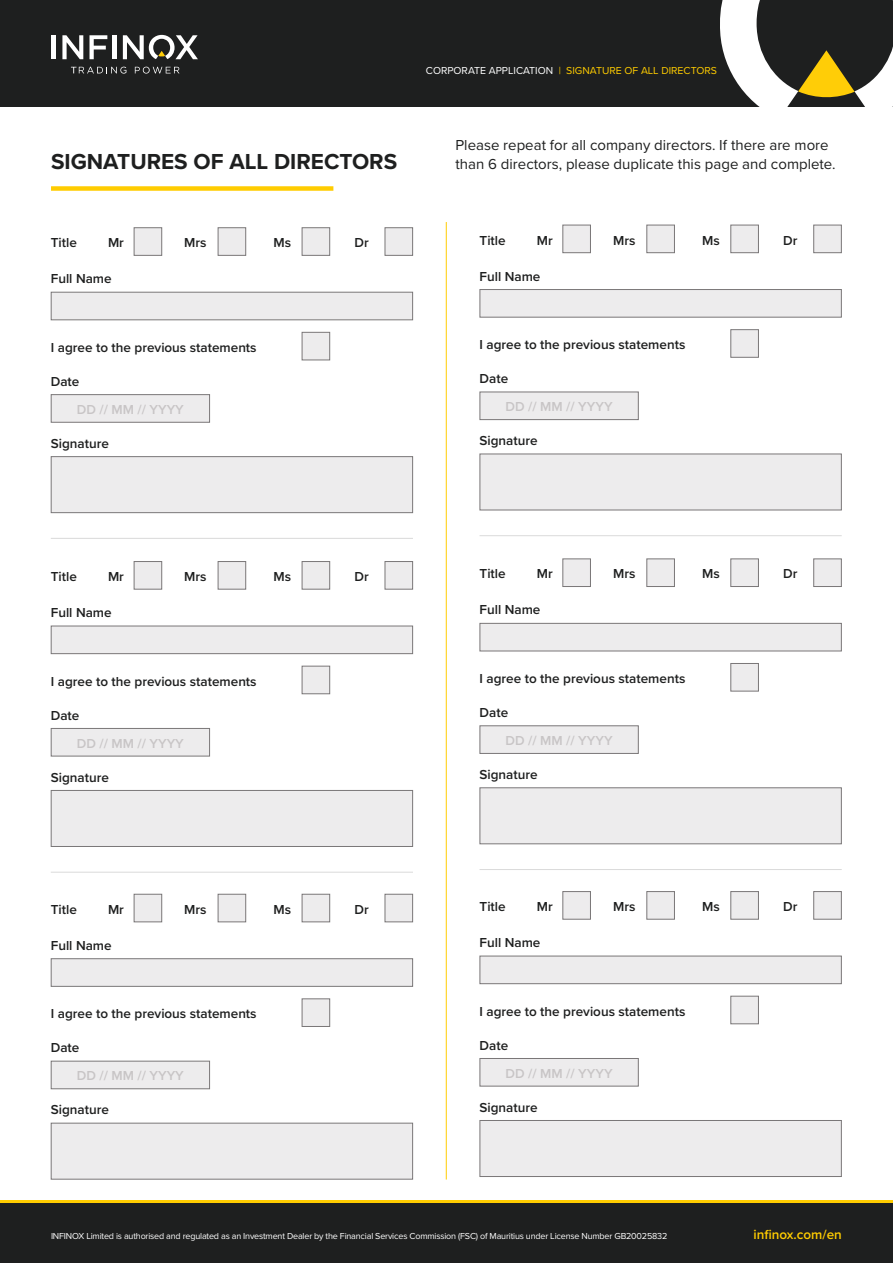
<style>
.page{position:relative;width:893px;height:1263px;background:#fff}
.page>*{position:absolute;margin:0;border:0;box-sizing:border-box;transform-origin:0 0}
.t1{font:700 22.5px "Proxima Nova";color:#1e1f1f}
.t2{font:15px/19.5px "Proxima Nova";color:#1e1f1f}
.t3{font:600 13.5px "Proxima Nova";color:#1e1f1f}
.t4{font:600 13.5px "Proxima Nova";color:#c8c5c6}
.t5{font:600 13.5px "Proxima Nova";color:#fc0}
.t6{font:10.5px "Proxima Nova";color:#fc0}
.t7{font:9px "Proxima Nova";letter-spacing:-.02em;color:#fff}
.s1{color:#fff}
</style>
<div class="page">
<div style="left:0;top:0;width:893px;height:106px;background:#1e1f1f"></div>
<svg style="left:135px;top:67px;width:44px;height:7px"></svg>
<hr style="left:52px;top:35px;width:4px;height:24px;background:#fff">
<svg style="left:62px;top:35px;width:21px;height:24px"></svg>
<svg style="left:90px;top:35px;width:17px;height:24px"></svg>
<hr style="left:112px;top:35px;width:4px;height:24px;background:#fff">
<svg style="left:123px;top:35px;width:75px;height:24px"></svg>
<svg style="left:71px;top:67px;width:55px;height:7px"></svg>
<svg style="left:720px;top:0;width:173px;height:106px"></svg>
<hr style="left:0;top:1200px;width:893px;height:3px;background:#fc0">
<div style="left:0;top:1203px;width:893px;height:60px;background:#1e1f1f"></div>
<div style="left:51px;top:186px;width:282px;height:5px;background:#fc0"></div>
<div style="left:134px;top:227px;width:28px;height:29px;background:#edeced;border:1px solid #7a7778"></div>
<div style="left:218px;top:227px;width:28px;height:29px;background:#edeced;border:1px solid #7a7778"></div>
<div style="left:302px;top:227px;width:28px;height:29px;background:#edeced;border:1px solid #7a7778"></div>
<div style="left:385px;top:227px;width:28px;height:29px;background:#edeced;border:1px solid #7a7778"></div>
<div style="left:51px;top:292px;width:362px;height:28px;background:#edeced;border:1px solid #7a7778"></div>
<div style="left:51px;top:456px;width:362px;height:57px;background:#edeced;border:1px solid #7a7778"></div>
<hr style="left:446px;top:222px;width:1px;height:957px;background:#fc0">
<div style="left:302px;top:332px;width:28px;height:28px;background:#edeced;border:1px solid #7a7778"></div>
<div style="left:51px;top:394px;width:159px;height:29px;background:#edeced;border:1px solid #7a7778"></div>
<hr style="left:51px;top:538px;width:362px;height:1px;background:#dadada">
<div style="left:134px;top:561px;width:28px;height:28px;background:#edeced;border:1px solid #7a7778"></div>
<div style="left:218px;top:561px;width:28px;height:28px;background:#edeced;border:1px solid #7a7778"></div>
<div style="left:302px;top:561px;width:28px;height:28px;background:#edeced;border:1px solid #7a7778"></div>
<div style="left:385px;top:561px;width:28px;height:28px;background:#edeced;border:1px solid #7a7778"></div>
<div style="left:51px;top:626px;width:362px;height:28px;background:#edeced;border:1px solid #7a7778"></div>
<div style="left:51px;top:790px;width:362px;height:57px;background:#edeced;border:1px solid #7a7778"></div>
<div style="left:302px;top:666px;width:28px;height:28px;background:#edeced;border:1px solid #7a7778"></div>
<div style="left:51px;top:728px;width:159px;height:28px;background:#edeced;border:1px solid #7a7778"></div>
<hr style="left:51px;top:872px;width:362px;height:1px;background:#dadada">
<div style="left:134px;top:894px;width:28px;height:28px;background:#edeced;border:1px solid #7a7778"></div>
<div style="left:218px;top:894px;width:28px;height:28px;background:#edeced;border:1px solid #7a7778"></div>
<div style="left:302px;top:894px;width:28px;height:28px;background:#edeced;border:1px solid #7a7778"></div>
<div style="left:385px;top:894px;width:28px;height:28px;background:#edeced;border:1px solid #7a7778"></div>
<div style="left:51px;top:958px;width:362px;height:29px;background:#edeced;border:1px solid #7a7778"></div>
<div style="left:51px;top:1123px;width:362px;height:56px;background:#edeced;border:1px solid #7a7778"></div>
<div style="left:302px;top:998px;width:28px;height:29px;background:#edeced;border:1px solid #7a7778"></div>
<div style="left:51px;top:1061px;width:159px;height:28px;background:#edeced;border:1px solid #7a7778"></div>
<div style="left:562px;top:225px;width:29px;height:28px;background:#edeced;border:1px solid #7a7778"></div>
<div style="left:646px;top:225px;width:29px;height:28px;background:#edeced;border:1px solid #7a7778"></div>
<div style="left:730px;top:225px;width:29px;height:28px;background:#edeced;border:1px solid #7a7778"></div>
<div style="left:813px;top:225px;width:29px;height:28px;background:#edeced;border:1px solid #7a7778"></div>
<div style="left:479px;top:289px;width:363px;height:29px;background:#edeced;border:1px solid #7a7778"></div>
<div style="left:479px;top:454px;width:363px;height:56px;background:#edeced;border:1px solid #7a7778"></div>
<div style="left:730px;top:329px;width:29px;height:29px;background:#edeced;border:1px solid #7a7778"></div>
<div style="left:479px;top:392px;width:160px;height:28px;background:#edeced;border:1px solid #7a7778"></div>
<hr style="left:479px;top:535px;width:363px;height:1px;background:#dadada">
<div style="left:562px;top:558px;width:29px;height:29px;background:#edeced;border:1px solid #7a7778"></div>
<div style="left:646px;top:558px;width:29px;height:29px;background:#edeced;border:1px solid #7a7778"></div>
<div style="left:730px;top:558px;width:29px;height:29px;background:#edeced;border:1px solid #7a7778"></div>
<div style="left:813px;top:558px;width:29px;height:29px;background:#edeced;border:1px solid #7a7778"></div>
<div style="left:479px;top:623px;width:363px;height:28px;background:#edeced;border:1px solid #7a7778"></div>
<div style="left:479px;top:787px;width:363px;height:57px;background:#edeced;border:1px solid #7a7778"></div>
<div style="left:730px;top:663px;width:29px;height:28px;background:#edeced;border:1px solid #7a7778"></div>
<div style="left:479px;top:725px;width:160px;height:29px;background:#edeced;border:1px solid #7a7778"></div>
<hr style="left:479px;top:869px;width:363px;height:1px;background:#dadada">
<div style="left:562px;top:891px;width:29px;height:28px;background:#edeced;border:1px solid #7a7778"></div>
<div style="left:646px;top:891px;width:29px;height:28px;background:#edeced;border:1px solid #7a7778"></div>
<div style="left:730px;top:891px;width:29px;height:28px;background:#edeced;border:1px solid #7a7778"></div>
<div style="left:813px;top:891px;width:29px;height:28px;background:#edeced;border:1px solid #7a7778"></div>
<div style="left:479px;top:956px;width:363px;height:28px;background:#edeced;border:1px solid #7a7778"></div>
<div style="left:479px;top:1120px;width:363px;height:57px;background:#edeced;border:1px solid #7a7778"></div>
<div style="left:730px;top:996px;width:29px;height:28px;background:#edeced;border:1px solid #7a7778"></div>
<div style="left:479px;top:1058px;width:160px;height:28px;background:#edeced;border:1px solid #7a7778"></div>
<p class="t6" style="left:426px;top:63px;width:292px"><span class="s1">CORPORATE APPLICATION</span> | SIGNATURE OF ALL DIRECTORS</p>
<h1 class="t1" style="left:51px;top:145px;width:348px">SIGNATURES OF ALL DIRECTORS</h1>
<p class="t2" style="left:455px;top:134px;width:382px">Please repeat for all company directors. If there are more than 6 directors, please duplicate this page and complete.</p>
<p class="t3" style="left:51px;top:233px;width:28px">Title</p>
<p class="t3" style="left:51px;top:269px;width:62px">Full Name</p>
<p class="t3" style="left:108px;top:233px;width:17px">Mr</p>
<p class="t3" style="left:184px;top:233px;width:24px">Mrs</p>
<p class="t3" style="left:273px;top:233px;width:19px">Ms</p>
<p class="t3" style="left:355px;top:233px;width:16px">Dr</p>
<p class="t3" style="left:479px;top:230px;width:28px">Title</p>
<p class="t3" style="left:479px;top:266px;width:62px">Full Name</p>
<p class="t3" style="left:537px;top:230px;width:17px">Mr</p>
<p class="t3" style="left:613px;top:230px;width:24px">Mrs</p>
<p class="t3" style="left:702px;top:230px;width:19px">Ms</p>
<p class="t3" style="left:783px;top:230px;width:16px">Dr</p>
<p class="t3" style="left:51px;top:337px;width:207px">I agree to the previous statements</p>
<p class="t3" style="left:51px;top:371px;width:30px">Date</p>
<p class="t4" style="left:77px;top:399px;width:109px">DD // MM // YYYY</p>
<p class="t3" style="left:479px;top:335px;width:207px">I agree to the previous statements</p>
<p class="t3" style="left:479px;top:368px;width:30px">Date</p>
<p class="t4" style="left:506px;top:397px;width:109px">DD // MM // YYYY</p>
<p class="t3" style="left:51px;top:433px;width:60px">Signature</p>
<p class="t3" style="left:479px;top:430px;width:60px">Signature</p>
<p class="t3" style="left:51px;top:566px;width:28px">Title</p>
<p class="t3" style="left:51px;top:602px;width:62px">Full Name</p>
<p class="t3" style="left:108px;top:566px;width:17px">Mr</p>
<p class="t3" style="left:184px;top:566px;width:24px">Mrs</p>
<p class="t3" style="left:273px;top:566px;width:19px">Ms</p>
<p class="t3" style="left:355px;top:566px;width:16px">Dr</p>
<p class="t3" style="left:479px;top:564px;width:28px">Title</p>
<p class="t3" style="left:479px;top:600px;width:62px">Full Name</p>
<p class="t3" style="left:537px;top:564px;width:17px">Mr</p>
<p class="t3" style="left:613px;top:564px;width:24px">Mrs</p>
<p class="t3" style="left:702px;top:564px;width:19px">Ms</p>
<p class="t3" style="left:783px;top:564px;width:16px">Dr</p>
<p class="t3" style="left:51px;top:671px;width:207px">I agree to the previous statements</p>
<p class="t3" style="left:51px;top:705px;width:30px">Date</p>
<p class="t4" style="left:77px;top:733px;width:109px">DD // MM // YYYY</p>
<p class="t3" style="left:479px;top:668px;width:207px">I agree to the previous statements</p>
<p class="t3" style="left:479px;top:702px;width:30px">Date</p>
<p class="t4" style="left:506px;top:730px;width:109px">DD // MM // YYYY</p>
<p class="t3" style="left:51px;top:767px;width:60px">Signature</p>
<p class="t3" style="left:479px;top:764px;width:60px">Signature</p>
<p class="t3" style="left:51px;top:899px;width:28px">Title</p>
<p class="t3" style="left:51px;top:935px;width:62px">Full Name</p>
<p class="t3" style="left:108px;top:899px;width:17px">Mr</p>
<p class="t3" style="left:184px;top:899px;width:24px">Mrs</p>
<p class="t3" style="left:273px;top:899px;width:19px">Ms</p>
<p class="t3" style="left:355px;top:899px;width:16px">Dr</p>
<p class="t3" style="left:479px;top:896px;width:28px">Title</p>
<p class="t3" style="left:479px;top:932px;width:62px">Full Name</p>
<p class="t3" style="left:537px;top:896px;width:17px">Mr</p>
<p class="t3" style="left:613px;top:896px;width:24px">Mrs</p>
<p class="t3" style="left:702px;top:896px;width:19px">Ms</p>
<p class="t3" style="left:783px;top:896px;width:16px">Dr</p>
<p class="t3" style="left:51px;top:1004px;width:207px">I agree to the previous statements</p>
<p class="t3" style="left:51px;top:1038px;width:30px">Date</p>
<p class="t4" style="left:77px;top:1066px;width:109px">DD // MM // YYYY</p>
<p class="t3" style="left:479px;top:1001px;width:207px">I agree to the previous statements</p>
<p class="t3" style="left:479px;top:1035px;width:30px">Date</p>
<p class="t4" style="left:506px;top:1063px;width:109px">DD // MM // YYYY</p>
<p class="t3" style="left:51px;top:1100px;width:60px">Signature</p>
<p class="t3" style="left:479px;top:1097px;width:60px">Signature</p>
<p class="t7" style="left:51px;top:1229px;width:618px">INFINOX Limited is authorised and regulated as an Investment Dealer by the Financial Services Commission (FSC) of Mauritius under License Number GB20025832</p>
<p class="t5" style="left:753px;top:1224px;width:90px">infinox.com/en</p>
</div>
